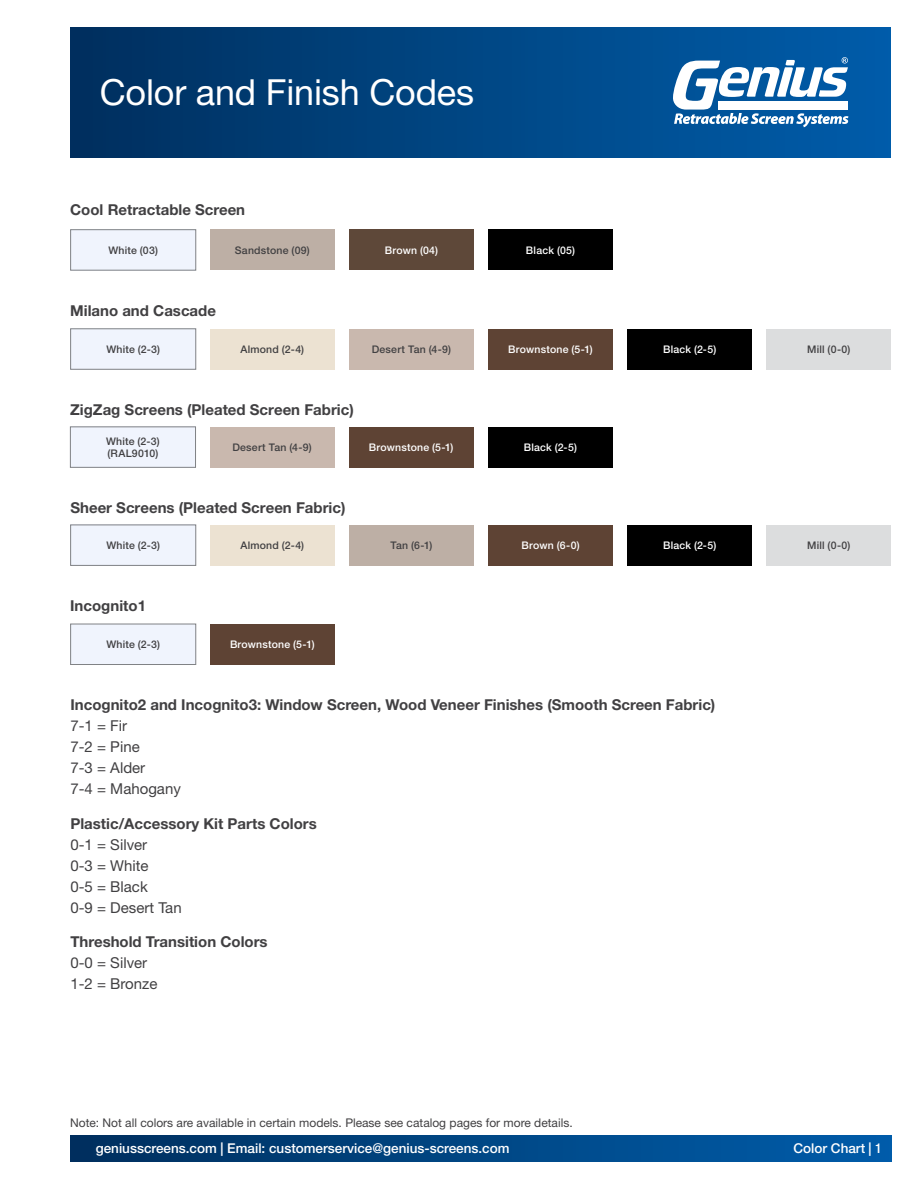
<style>
.page{position:relative;width:918px;height:1188px;background:#fff}
.page>*{position:absolute;margin:0;border:0;box-sizing:border-box;transform-origin:0 0}
.t1{font:36px "Helvetica Neue LT Std";letter-spacing:-.005em;color:#fff}
.t2{font:700 15px "Helvetica Neue LT Std";color:#414042}
.t3{font:15px/21px "Helvetica Neue LT Std";color:#414042}
.t4{font:500 13.5px "Helvetica Neue LT Std";color:#fff}
.t5{font:12px "Helvetica Neue LT Std";color:#414042}
.t6{font:500 10.5px/12px "Helvetica Neue LT Std";letter-spacing:.02em;color:#414042}
.t7{font:500 10.5px "Helvetica Neue LT Std";letter-spacing:.02em;color:#fff}
.s1{font-stretch:condensed}
</style>
<div class="page">
<div style="left:70px;top:27px;width:821px;height:130px;background:linear-gradient(to right,#002f5e,#005daa)"></div>
<div style="left:70px;top:1136px;width:821px;height:25px;background:linear-gradient(to right,#002f5e,#005daa)"></div>
<svg style="left:673px;top:57px;width:175px;height:70px"></svg>
<div style="left:349px;top:230px;width:125px;height:40px;background:#5e4839"></div>
<div style="left:488px;top:230px;width:125px;height:40px;background:#000"></div>
<div style="left:210px;top:230px;width:125px;height:40px;background:#bdafa5"></div>
<div style="left:627px;top:329px;width:125px;height:40px;background:#000"></div>
<div style="left:766px;top:329px;width:125px;height:40px;background:#dcddde"></div>
<div style="left:349px;top:329px;width:125px;height:40px;background:#c9b8ae"></div>
<div style="left:488px;top:329px;width:125px;height:40px;background:#5e4334"></div>
<div style="left:210px;top:329px;width:125px;height:40px;background:#ece2d2"></div>
<div style="left:70px;top:427px;width:126px;height:41px;border:1px solid #808285"></div>
<div style="left:488px;top:427px;width:125px;height:40px;background:#000"></div>
<div style="left:210px;top:427px;width:124px;height:40px;background:#c9b8ae"></div>
<div style="left:349px;top:427px;width:125px;height:40px;background:#5e4334"></div>
<div style="left:627px;top:525px;width:125px;height:40px;background:#000"></div>
<div style="left:766px;top:525px;width:125px;height:40px;background:#dcddde"></div>
<div style="left:70px;top:525px;width:126px;height:41px;border:1px solid #808285"></div>
<div style="left:349px;top:525px;width:125px;height:40px;background:#bdafa5"></div>
<div style="left:488px;top:525px;width:125px;height:40px;background:#5e4334"></div>
<div style="left:210px;top:525px;width:125px;height:40px;background:#ece2d2"></div>
<div style="left:70px;top:624px;width:126px;height:41px;border:1px solid #808285"></div>
<div style="left:210px;top:624px;width:125px;height:41px;background:#5e4334"></div>
<h1 class="t1" style="left:100px;top:71px;width:376px">Color and Finish Codes</h1>
<p class="t2" style="left:70px;top:200px;width:176px">Cool Retractable Screen</p>
<p class="t6" style="left:108px;top:244px;width:51px">White (03)</p>
<p class="t6" style="left:235px;top:244px;width:76px">Sandstone (09)</p>
<p class="t7" style="left:385px;top:244px;width:55px">Brown (04)</p>
<p class="t7" style="left:526px;top:244px;width:51px">Black (05)</p>
<p class="t2" style="left:70px;top:301px;width:147px">Milano and Cascade</p>
<p class="t6" style="left:106px;top:343px;width:55px">White (2-3)</p>
<p class="t6" style="left:241px;top:343px;width:65px">Almond (2-4)</p>
<p class="t6" style="left:372px;top:343px;width:81px">Desert Tan (4-9)</p>
<p class="t7" style="left:508px;top:343px;width:86px">Brownstone (5-1)</p>
<p class="t7" style="left:663px;top:343px;width:55px">Black (2-5)</p>
<p class="t6" style="left:807px;top:343px;width:45px">Mill (0-0)</p>
<p class="t2" style="left:70px;top:400px;width:285px">ZigZag Screens (Pleated Screen Fabric)</p>
<p class="t6" style="left:106px;top:435px;width:55px">White (2-3) (RAL9010)</p>
<p class="t6" style="left:232px;top:441px;width:81px">Desert Tan (4-9)</p>
<p class="t7" style="left:369px;top:441px;width:86px">Brownstone (5-1)</p>
<p class="t7" style="left:524px;top:441px;width:55px">Black (2-5)</p>
<p class="t2" style="left:70px;top:498px;width:277px">Sheer Screens (Pleated Screen Fabric)</p>
<p class="t6" style="left:106px;top:539px;width:55px">White (2-3)</p>
<p class="t6" style="left:241px;top:539px;width:65px">Almond (2-4)</p>
<p class="t6" style="left:390px;top:539px;width:44px">Tan (6-1)</p>
<p class="t7" style="left:522px;top:539px;width:60px">Brown (6-0)</p>
<p class="t7" style="left:663px;top:539px;width:55px">Black (2-5)</p>
<p class="t6" style="left:807px;top:539px;width:45px">Mill (0-0)</p>
<p class="t2" style="left:70px;top:597px;width:77px">Incognito1</p>
<p class="t6" style="left:106px;top:638px;width:55px">White (2-3)</p>
<p class="t7" style="left:230px;top:638px;width:86px">Brownstone (5-1)</p>
<p class="t2" style="left:70px;top:696px;width:646px">Incognito2 and Incognito3: Window Screen, Wood Veneer Finishes (Smooth Screen Fabric)</p>
<p class="t3" style="left:70px;top:715px;width:112px">7-1 = Fir<br>7-2 = Pine<br>7-3 = Alder<br>7-4 = Mahogany</p>
<p class="t2" style="left:70px;top:814px;width:248px">Plastic/Accessory Kit Parts Colors</p>
<p class="t3" style="left:70px;top:834px;width:113px">0-1 = Silver<br>0-3 = White<br>0-5 = Black<br>0-9 = Desert Tan</p>
<p class="t2" style="left:70px;top:933px;width:199px">Threshold Transition Colors</p>
<p class="t3" style="left:70px;top:952px;width:89px">0-0 = Silver<br>1-2 = Bronze</p>
<p class="t5" style="left:70px;top:1116px;width:504px">Note: Not all colors are available in certain models. Please see catalog pages for more details.</p>
<p class="t4" style="left:96px;top:1140px;width:415px">geniusscreens.com | Email: customerservice@genius-screens.com</p>
<p class="t4" style="left:793px;top:1140px;width:90px">Color Chart | <span class="s1">1</span></p>
</div>
